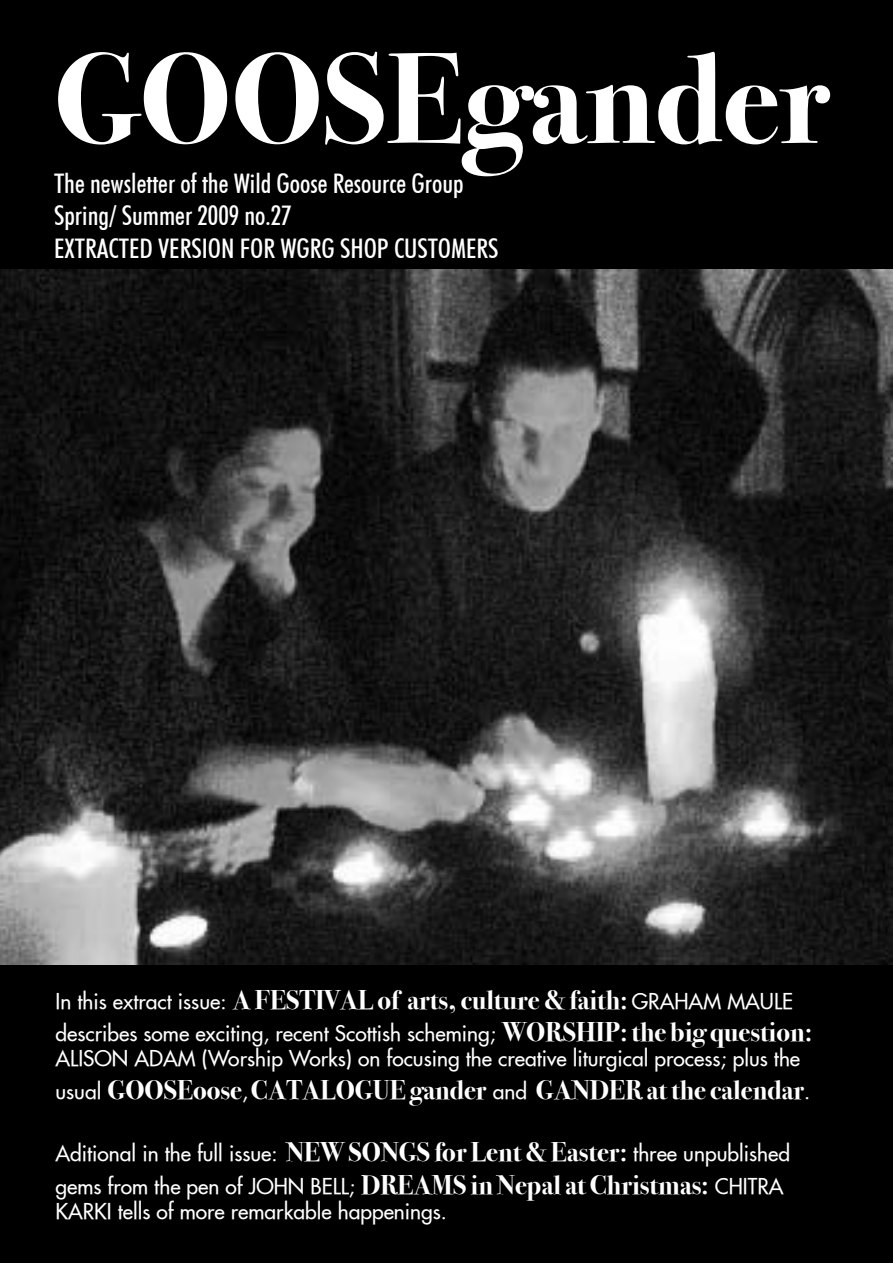
<style>
.page{position:relative;width:893px;height:1263px;background:#000}
.page>*{position:absolute;margin:0;border:0;box-sizing:border-box;transform-origin:0 0}
.t1{font:129px "Bodoni Svty Two ITCTT Bold";color:#fff}
.t2{font:500 condensed 27px/32.4px "Futura BT";color:#fff}
.t3{font:27px "Bodoni Svty Two ITCTT Bold";color:#fff}
.t4{font:21px/32.4px "Futura";color:#fff}
.s1{font-family:"Bodoni Svty Two ITCTT Bold";font-size:27px}
.s2{font-family:"Futura";font-size:21px}
</style>
<div class="page">
<img style="left:0;top:269px;width:892px;height:695px">
<h1 class="t1" style="left:54px;top:-8px;width:778px">GOOSEgander</h1>
<p class="t2" style="left:54px;top:167px;width:446px">The newsletter of the Wild Goose Resource Group<br>Spring/ Summer 2009 no.27<br>EXTRACTED VERSION FOR WGRG SHOP CUSTOMERS</p>
<p class="t4" style="left:55px;top:985px;width:758px">In this extract issue: <span class="s1">A FESTIVAL of arts, culture &amp; faith:</span> GRAHAM MAULE describes some exciting, recent Scottish scheming; <span class="s1">WORSHIP: the big question:</span></p>
<p class="t4" style="left:56px;top:1042px;width:746px">ALISON ADAM (Worship Works) on focusing the creative liturgical process; plus the</p>
<p class="t3" style="left:56px;top:1067px;width:756px"><span class="s2">usual</span> GOOSEoose<span class="s2">,</span>CATALOGUE gander <span class="s2">and</span> GANDER at the calendar<span class="s2">.</span></p>
<p class="t4" style="left:55px;top:1137px;width:736px">Aditional in the full issue: <span class="s1">NEW SONGS for Lent &amp; Easter:</span> three unpublished gems from the pen of JOHN BELL; <span class="s1">DREAMS in Nepal at Christmas:</span> CHITRA</p>
<p class="t4" style="left:56px;top:1195px;width:393px">KARKI tells of more remarkable happenings.</p>
</div>
